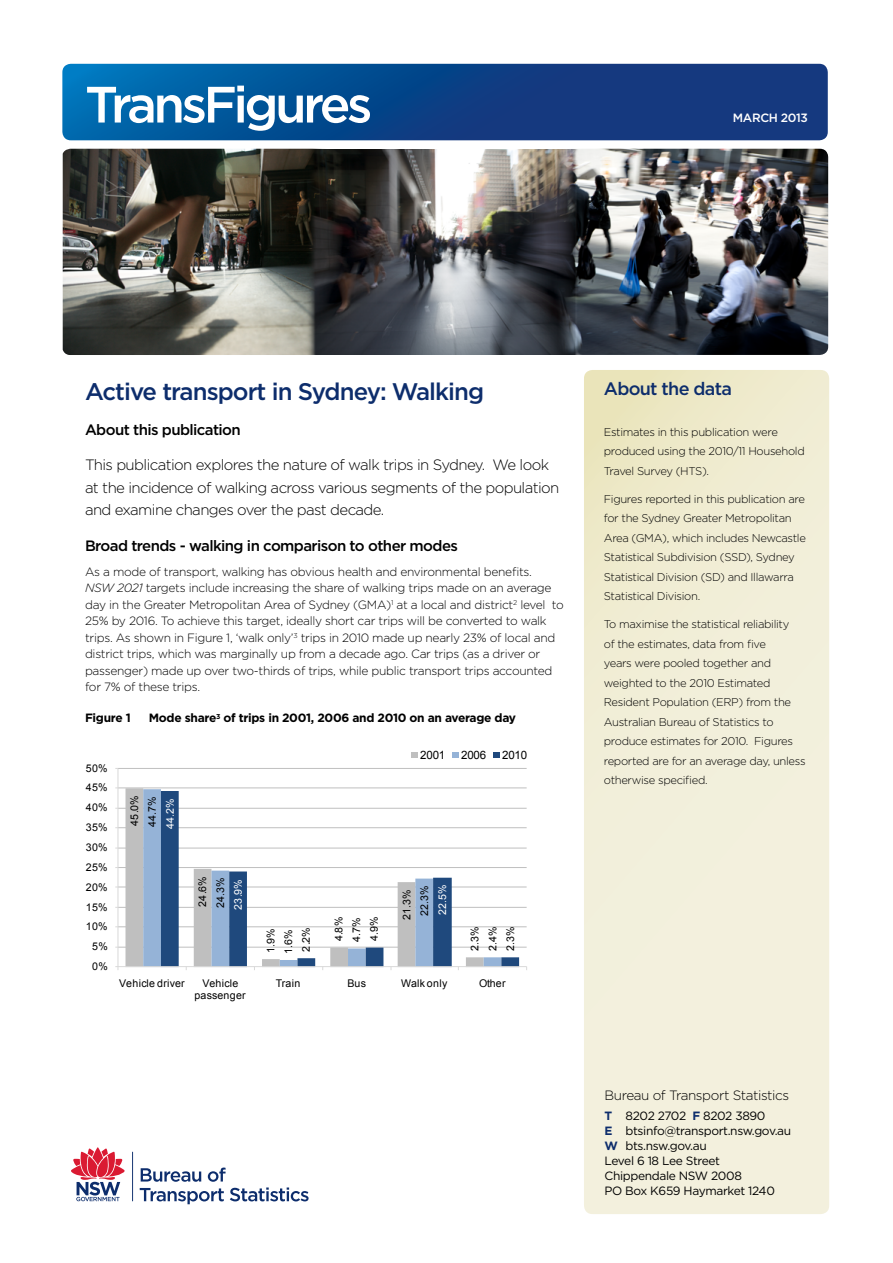
<style>
.page{position:relative;width:893px;height:1263px;background:#fff}
.page>*{position:absolute;margin:0;border:0;box-sizing:border-box;transform-origin:0 0}
.t1{font:500 51px "Gotham";letter-spacing:-.07em;color:#fff}
.Document_Title{font:500 24px "Gotham";letter-spacing:-.04em;color:#0d2d6c}
.Subheadings_2{font:500 18px "Gotham";letter-spacing:-.04em;color:#0d2d6c}
.Intro_text{font:300 15px/22.5px "Gotham";letter-spacing:-.04em;color:#000}
.Subheadings_1{font:500 15px "Gotham";letter-spacing:-.04em;color:#000}
.body_text_bold{font:300 13.5px "Gotham";letter-spacing:-.03em;color:#000}
.body_text{font:300 12px/16.5px "Gotham";letter-spacing:-.025em;color:#000}
.t2{font:12px/15px "Gotham";letter-spacing:-.03em;color:#000}
.Figure_headings{font:700 12px "Gotham";letter-spacing:-.025em;color:#000}
.t3{font:500 12px "Gotham";letter-spacing:-.03em;color:#fff}
.t4{font:11.55px "Arial";letter-spacing:-.02em;color:#000}
.t5{font:300 11.25px/19.5px "Gotham";letter-spacing:-.03em;color:#000}
.t6{font:10.65px/12.5px "Arial";letter-spacing:.025em;color:#000;text-align:center}
.t7{font:10.65px "Arial";color:#fff}
.s1{font-style:italic}
.s2{font-weight:700;color:#0d2d6c}
</style>
<div class="page">
<svg style="left:584px;top:370px;width:245px;height:844px;background:#f1eed7"></svg>
<svg style="left:62px;top:64px;width:766px;height:76px;background:#0b488d"></svg>
<hr style="left:118px;top:947px;width:409px;height:1px;background:#bfbfbf">
<hr style="left:118px;top:926px;width:409px;height:1px;background:#bfbfbf">
<hr style="left:118px;top:907px;width:409px;height:1px;background:#bfbfbf">
<hr style="left:118px;top:886px;width:409px;height:1px;background:#bfbfbf">
<hr style="left:118px;top:867px;width:409px;height:1px;background:#bfbfbf">
<hr style="left:118px;top:848px;width:409px;height:1px;background:#bfbfbf">
<hr style="left:118px;top:827px;width:409px;height:1px;background:#bfbfbf">
<hr style="left:118px;top:808px;width:409px;height:1px;background:#bfbfbf">
<hr style="left:118px;top:787px;width:409px;height:1px;background:#bfbfbf">
<hr style="left:118px;top:768px;width:409px;height:1px;background:#bfbfbf">
<svg style="left:125px;top:788px;width:359px;height:178px;background:#c4c4c4"></svg>
<svg style="left:143px;top:789px;width:341px;height:177px;fill:#95b3d7"></svg>
<svg style="left:161px;top:791px;width:358px;height:175px"></svg>
<hr style="left:118px;top:768px;width:1px;height:199px;background:#d9d9d9">
<hr style="left:118px;top:966px;width:409px;height:1px;background:#d9d9d9">
<svg style="left:412px;top:752px;width:6px;height:5px"></svg>
<svg style="left:453px;top:752px;width:6px;height:5px"></svg>
<svg style="left:493px;top:752px;width:7px;height:5px"></svg>
<img style="left:63px;top:149px;width:244px;height:206px">
<img style="left:307px;top:149px;width:249px;height:206px">
<img style="left:556px;top:149px;width:272px;height:206px">
<svg style="left:140px;top:1167px;width:169px;height:37px"></svg>
<hr style="left:132px;top:1152px;width:1px;height:49px;background:#0d2d6c">
<svg style="left:71px;top:1147px;width:54px;height:54px"></svg>
<p class="t1" style="left:85px;top:74px;width:289px">TransFigures</p>
<p class="t3" style="left:733px;top:111px;width:77px">MARCH 2013</p>
<h1 class="Document_Title" style="left:85px;top:377px;width:401px">Active transport in Sydney: Walking</h1>
<h2 class="Subheadings_1" style="left:85px;top:421px;width:157px">About this publication</h2>
<p class="Intro_text" style="left:85px;top:454px;width:476px">This publication explores the nature of walk trips in Sydney. We look at the incidence of walking across various segments of the population and examine changes over the past decade.</p>
<h2 class="Subheadings_1" style="left:85px;top:536px;width:374px">Broad trends - walking in comparison to other modes</h2>
<p class="body_text" style="left:85px;top:563px;width:480px">As a mode of transport, walking has obvious health and environmental benefits.<br><span class="s1">NSW 2021</span> targets include increasing the share of walking trips made on an average day in the Greater Metropolitan Area of Sydney (GMA)<sup>1</sup> at a local and district<sup>2</sup> level to 25% by 2016. To achieve this target, ideally short car trips will be converted to walk trips. As shown in Figure 1, ‘walk only’<sup>3</sup> trips in 2010 made up nearly 23% of local and district trips, which was marginally up from a decade ago. Car trips (as a driver or passenger) made up over two-thirds of trips, while public transport trips accounted for 7% of these trips.</p>
<p class="Figure_headings" style="left:85px;top:711px;width:47px">Figure 1</p>
<p class="Figure_headings" style="left:149px;top:711px;width:369px">Mode share<sup>3</sup> of trips in 2001, 2006 and 2010 on an average day</p>
<p class="t6" style="left:86px;top:762px;width:23px">50%</p>
<p class="t6" style="left:86px;top:782px;width:23px">45%</p>
<p class="t6" style="left:86px;top:801px;width:23px">40%</p>
<p class="t6" style="left:86px;top:821px;width:23px">35%</p>
<p class="t6" style="left:86px;top:841px;width:23px">30%</p>
<p class="t6" style="left:86px;top:861px;width:23px">25%</p>
<p class="t6" style="left:86px;top:881px;width:23px">20%</p>
<p class="t6" style="left:86px;top:901px;width:23px">15%</p>
<p class="t6" style="left:86px;top:920px;width:23px">10%</p>
<p class="t6" style="left:92px;top:940px;width:17px">5%</p>
<p class="t6" style="left:92px;top:960px;width:17px">0%</p>
<p class="t6" style="left:128px;top:826px;width:32px;rotate:-90deg">45.0%</p>
<p class="t6" style="left:146px;top:827px;width:32px;rotate:-90deg">44.7%</p>
<p class="t7" style="left:163px;top:829px;width:32px;rotate:-90deg">44.2%</p>
<p class="t6" style="left:196px;top:907px;width:32px;rotate:-90deg">24.6%</p>
<p class="t6" style="left:214px;top:908px;width:32px;rotate:-90deg">24.3%</p>
<p class="t7" style="left:231px;top:910px;width:32px;rotate:-90deg">23.9%</p>
<p class="t6" style="left:300px;top:952px;width:26px;rotate:-90deg">2.2%</p>
<p class="t6" style="left:368px;top:941px;width:26px;rotate:-90deg">4.9%</p>
<p class="t6" style="left:264px;top:953px;width:26px;rotate:-90deg">1.9%</p>
<p class="t6" style="left:333px;top:941px;width:26px;rotate:-90deg">4.8%</p>
<p class="t6" style="left:350px;top:942px;width:26px;rotate:-90deg">4.7%</p>
<p class="t6" style="left:282px;top:954px;width:26px;rotate:-90deg">1.6%</p>
<p class="t4" style="left:420px;top:748px;width:27px">2001</p>
<p class="t4" style="left:461px;top:748px;width:27px">2006</p>
<p class="t4" style="left:502px;top:748px;width:27px">2010</p>
<p class="t6" style="left:401px;top:920px;width:32px;rotate:-90deg">21.3%</p>
<p class="t6" style="left:418px;top:916px;width:32px;rotate:-90deg">22.3%</p>
<p class="t7" style="left:435px;top:915px;width:32px;rotate:-90deg">22.5%</p>
<p class="t6" style="left:469px;top:951px;width:26px;rotate:-90deg">2.3%</p>
<p class="t6" style="left:486px;top:951px;width:26px;rotate:-90deg">2.4%</p>
<p class="t6" style="left:504px;top:951px;width:26px;rotate:-90deg">2.3%</p>
<p class="t6" style="left:119px;top:977px;width:67px">Vehicle driver</p>
<p class="t6" style="left:194px;top:977px;width:53px">Vehicle passenger</p>
<p class="t6" style="left:276px;top:977px;width:26px">Train</p>
<p class="t6" style="left:347px;top:977px;width:20px">Bus</p>
<p class="t6" style="left:401px;top:977px;width:48px">Walk only</p>
<p class="t6" style="left:479px;top:977px;width:28px">Other</p>
<h2 class="Subheadings_2" style="left:604px;top:378px;width:130px">About the data</h2>
<p class="t5" style="left:604px;top:422px;width:203px">Estimates in this publication were produced using the 2010/11 Household<br>Travel Survey (HTS).</p>
<p class="t5" style="left:604px;top:489px;width:204px">Figures reported in this publication are for the Sydney Greater Metropolitan Area (GMA), which includes Newcastle Statistical Subdivision (SSD), Sydney Statistical Division (SD) and Illawarra Statistical Division.</p>
<p class="t5" style="left:604px;top:614px;width:203px">To maximise the statistical reliability<br>of the estimates, data from five<br>years were pooled together and weighted to the 2010 Estimated Resident Population (ERP) from the Australian Bureau of Statistics to produce estimates for 2010. Figures reported are for an average day, unless otherwise specified.</p>
<p class="body_text_bold" style="left:604px;top:1087px;width:186px">Bureau of Transport Statistics</p>
<p class="t2" style="left:604px;top:1108px;width:162px"><span class="s2">T</span> 8202 2702 <span class="s2">F</span> 8202 3890</p>
<p class="t2" style="left:604px;top:1123px;width:188px"><span class="s2">E</span> btsinfo@transport.nsw.gov.au</p>
<p class="t2" style="left:604px;top:1138px;width:104px"><span class="s2">W</span> bts.nsw.gov.au</p>
<p class="t2" style="left:604px;top:1153px;width:139px">Level 6 18 Lee Street<br>Chippendale NSW 2008</p>
<p class="t2" style="left:604px;top:1183px;width:172px">PO Box K659 Haymarket 1240</p>
</div>
